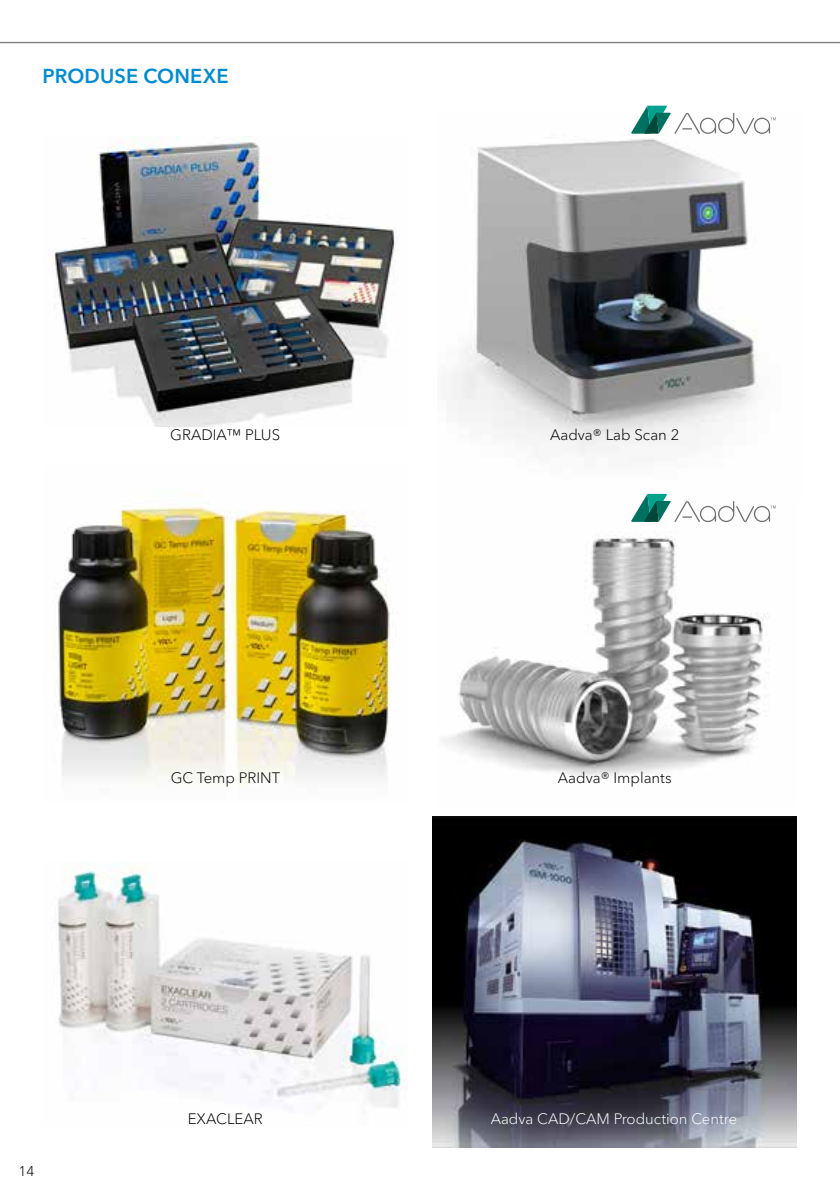
<style>
.page{position:relative;width:840px;height:1191px;background:#fff}
.page>*{position:absolute;margin:0;border:0;box-sizing:border-box;transform-origin:0 0}
.t1{font:600 20px "Avenir Next Cyr";letter-spacing:.01em;color:#008cd0}
.t2{font:300 15px "Avenir Next Cyr";color:#000}
.t3{font:300 15px "Avenir Next Cyr";color:#fff}
.t4{font:300 14px "Avenir Next Cyr";color:#000}
</style>
<div class="page">
<svg style="left:0;top:41px;width:839px;height:3px;background:#c2c3c5"></svg>
<img style="left:53px;top:136px;width:342px;height:290px">
<img style="left:452px;top:117px;width:324px;height:377px">
<img style="left:443px;top:505px;width:333px;height:272px">
<svg style="left:631px;top:106px;width:144px;height:28px"></svg>
<img style="left:57px;top:507px;width:333px;height:280px">
<img style="left:432px;top:816px;width:364px;height:331px">
<img style="left:57px;top:862px;width:351px;height:246px">
<svg style="left:631px;top:494px;width:144px;height:28px"></svg>
<h1 class="t1" style="left:43px;top:64px;width:187px">PRODUSE CONEXE</h1>
<p class="t4" style="left:18px;top:1163px;width:18px">14</p>
<p class="t2" style="left:170px;top:425px;width:111px">GRADIA™ PLUS</p>
<p class="t2" style="left:171px;top:768px;width:111px">GC Temp PRINT</p>
<p class="t2" style="left:549px;top:425px;width:131px">Aadva® Lab Scan 2</p>
<p class="t2" style="left:557px;top:768px;width:115px">Aadva® Implants</p>
<p class="t2" style="left:188px;top:1109px;width:76px">EXACLEAR</p>
<p class="t3" style="left:490px;top:1109px;width:248px">Aadva CAD/CAM Production Centre</p>
</div>
